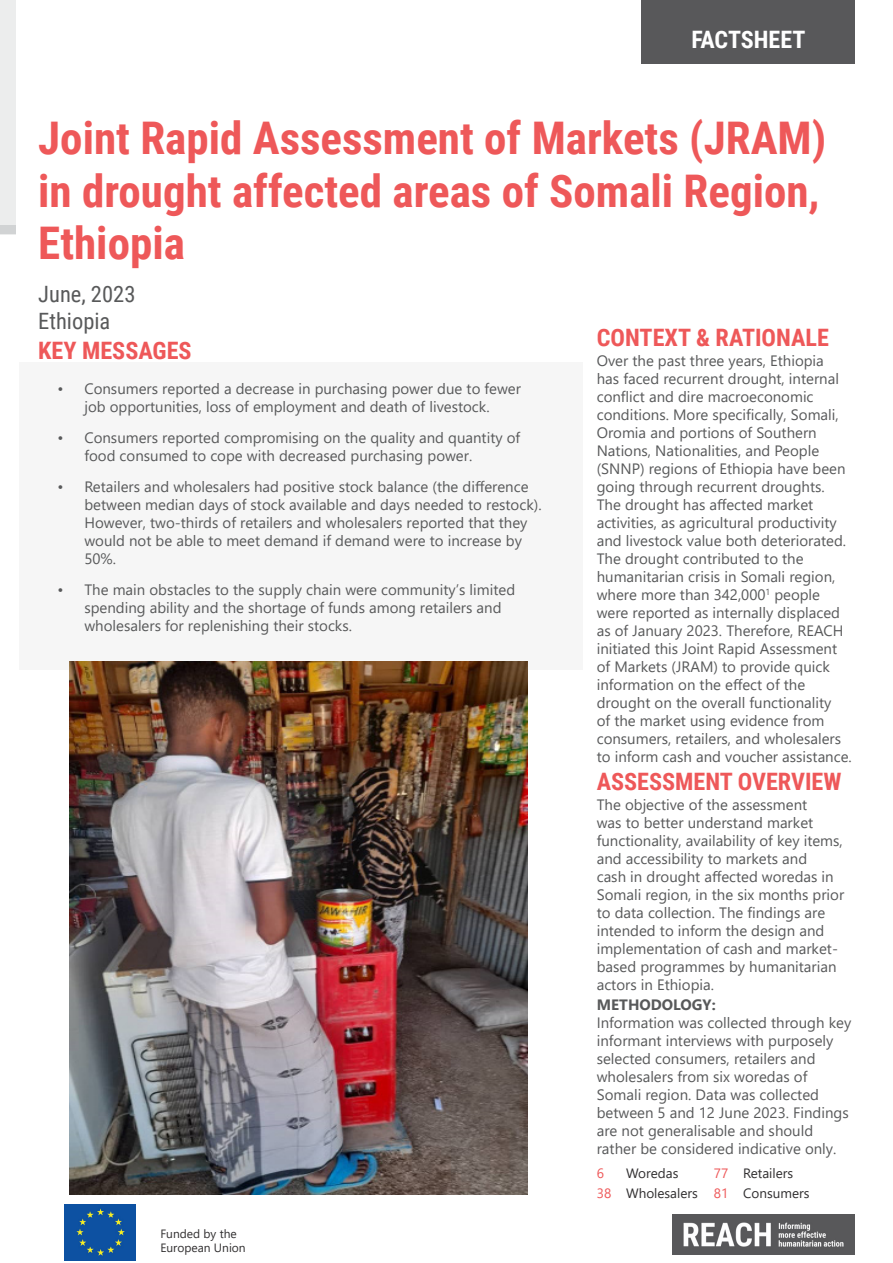
<style>
.page{position:relative;width:893px;height:1263px;background:#fff}
.page>*{position:absolute;margin:0;border:0;box-sizing:border-box;transform-origin:0 0}
.Title_of_Factsheet{font:700 45px/52.5px "Roboto Condensed";color:#ee5859}
.Content_Header{font:700 24px "Roboto Condensed";color:#ee5859}
.t1{font:700 24px "Roboto Condensed";letter-spacing:-.005em;color:#fff}
.Subtitle_of_Factshee{font:22.5px "Roboto Condensed";color:#58595a}
.t2{font:15px/18px "Segoe UI";color:#58595a}
.t3{font:700 15px "Segoe UI";color:#58595a}
.t4{font:13.5px "Segoe UI";color:#312f30}
.t5{font:13.5px "Segoe UI";color:#ee5859}
.t6{font:12px "Segoe UI";color:#312f30}
.s1{color:#ee5859}
</style>
<div class="page">
<div style="left:0;top:0;width:15px;height:234px;background:#eceded"></div>
<div style="left:0;top:225px;width:15px;height:9px;background:#d1d3d4"></div>
<div style="left:641px;top:0;width:214px;height:64px;background:#58585a"></div>
<img style="left:672px;top:1214px;width:183px;height:40px">
<div style="left:19px;top:362px;width:564px;height:308px;background:#f6f6f6"></div>
<img style="left:70px;top:661px;width:457px;height:533px">
<img style="left:65px;top:1204px;width:71px;height:57px">
<h2 class="t1" style="left:691px;top:22px;width:115px">FACTSHEET</h2>
<p class="Title_of_Factsheet" style="left:38px;top:110px;width:789px">Joint Rapid Assessment of Markets (JRAM) in drought affected areas of Somali Region,<br>Ethiopia</p>
<p class="Subtitle_of_Factshee" style="left:38px;top:278px;width:99px">June, 2023</p>
<p class="Subtitle_of_Factshee" style="left:38px;top:305px;width:74px">Ethiopia</p>
<p class="Content_Header" style="left:597px;top:320px;width:234px">CONTEXT &amp; RATIONALE</p>
<p class="t2" style="left:597px;top:350px;width:257px">Over the past three years, Ethiopia<br>has faced recurrent drought, internal conflict and dire macroeconomic conditions. More specifically, Somali, Oromia and portions of Southern Nations, Nationalities, and People (SNNP) regions of Ethiopia have been going through recurrent droughts.<br>The drought has affected market activities, as agricultural productivity and livestock value both deteriorated.<br>The drought contributed to the humanitarian crisis in Somali region, where more than 342,000<sup>1</sup> people were reported as internally displaced as of January 2023. Therefore, REACH initiated this Joint Rapid Assessment of Markets (JRAM) to provide quick information on the effect of the drought on the overall functionality<br>of the market using evidence from consumers, retailers, and wholesalers to inform cash and voucher assistance.</p>
<p class="Content_Header" style="left:597px;top:764px;width:246px">ASSESSMENT OVERVIEW</p>
<p class="Content_Header" style="left:38px;top:334px;width:155px">KEY MESSAGES</p>
<p class="t2" style="left:57px;top:379px;width:465px;text-align:center">• Consumers reported a decrease in purchasing power due to fewer job opportunities, loss of employment and death of livestock.</p>
<p class="t2" style="left:84px;top:427px;width:437px;text-indent:-27px">• Consumers reported compromising on the quality and quantity of food consumed to cope with decreased purchasing power.</p>
<p class="t2" style="left:84px;top:476px;width:459px;text-indent:-27px">• Retailers and wholesalers had positive stock balance (the difference between median days of stock available and days needed to restock).<br>However, two-thirds of retailers and wholesalers reported that they would not be able to meet demand if demand were to increase by 50%.</p>
<p class="t2" style="left:84px;top:579px;width:432px;text-indent:-27px">• The main obstacles to the supply chain were community’s limited spending ability and the shortage of funds among retailers and wholesalers for replenishing their stocks.</p>
<p class="t2" style="left:597px;top:795px;width:249px">The objective of the assessment<br>was to better understand market functionality, availability of key items, and accessibility to markets and<br>cash in drought affected woredas in Somali region, in the six months prior to data collection. The findings are intended to inform the design and implementation of cash and market&shy;based programmes by humanitarian actors in Ethiopia.</p>
<p class="t3" style="left:597px;top:991px;width:121px">METHODOLOGY:</p>
<p class="t2" style="left:597px;top:1012px;width:256px">Information was collected through key informant interviews with purposely selected consumers, retailers and wholesalers from six woredas of Somali region. Data was collected between 5 and 12 June 2023. Findings are not generalisable and should rather be considered indicative only.</p>
<p class="t6" style="left:160px;top:1222px;width:78px">Funded by the</p>
<p class="t6" style="left:160px;top:1237px;width:87px">European Union</p>
<p class="t5" style="left:597px;top:1160px;width:9px">6</p>
<p class="t4" style="left:626px;top:1160px;width:54px">Woredas</p>
<p class="t4" style="left:714px;top:1160px;width:81px"><span class="s1">77</span> Retailers</p>
<p class="t4" style="left:597px;top:1180px;width:103px"><span class="s1">38</span> Wholesalers</p>
<p class="t4" style="left:714px;top:1180px;width:97px"><span class="s1">81</span> Consumers</p>
</div>
